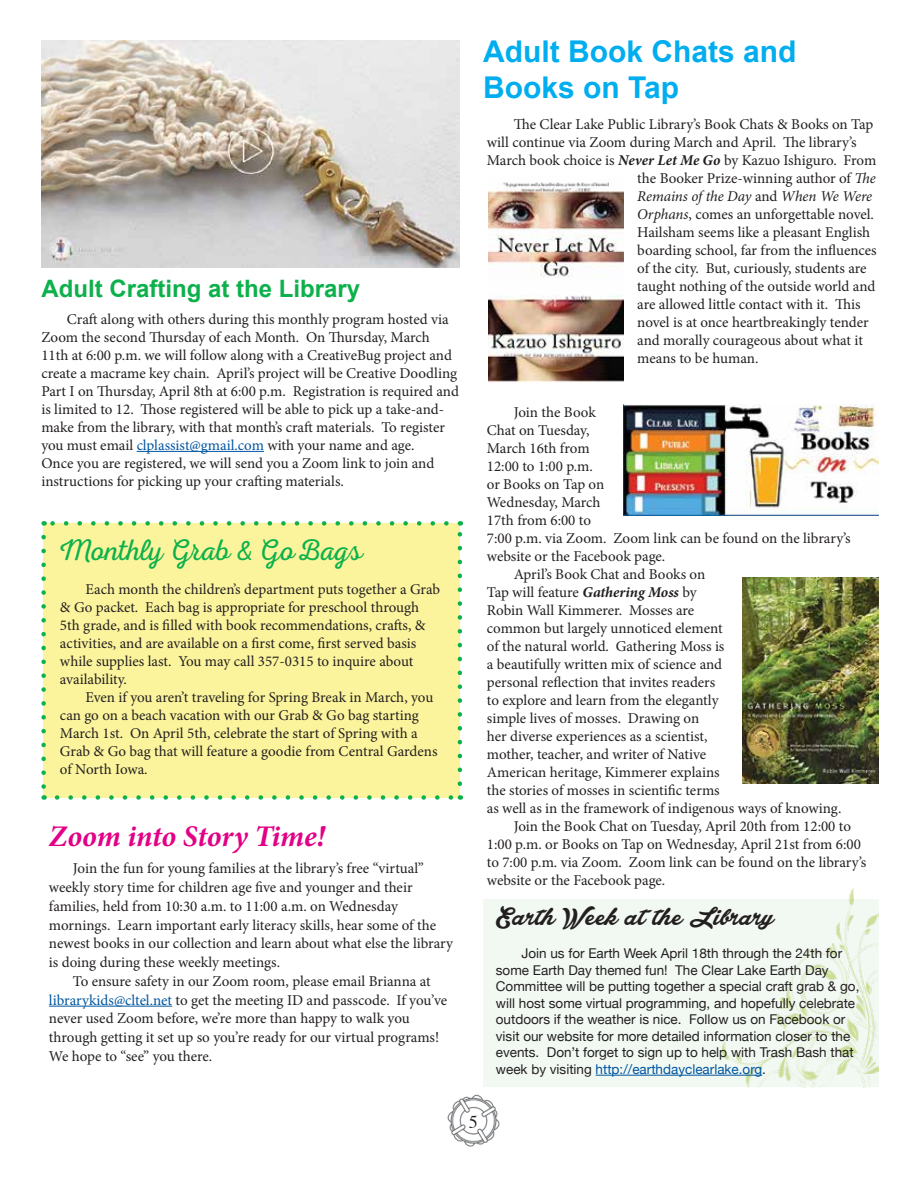
<style>
.page{position:relative;width:918px;height:1188px;background:#fff}
.page>*{position:absolute;margin:0;border:0;box-sizing:border-box;transform-origin:0 0}
.t1{font:700 30px/36px "Arial";color:#00aeef}
.t2{font:30px "Nexa Rust Script L 00";letter-spacing:-.005em;color:#0db14b}
.t3{font:italic 700 30px "Minion Pro";letter-spacing:-.005em;color:#e20086}
.t4{font:27px "Lakesight Personal Use Only";color:#231f20}
.t5{font:700 24px "Arial";color:#0db14b}
.t6{font:18px "Times";color:#231f20}
.t7{font:15px/18px "Minion Pro";letter-spacing:-.005em;color:#231f20}
.t8{font:italic 15px "Minion Pro";letter-spacing:-.01em;color:#231f20}
.t9{font:13.5px/16.5px "Helvetica Neue";color:#231f20}
.s1{color:#0055a1}
.s2{font-weight:700;font-style:italic}
.s3{font-style:italic}
.s4{font-style:normal}
</style>
<div class="page">
<div style="left:44px;top:523px;width:416px;height:274px;background:#fbf49c"></div>
<svg style="left:57px;top:795px;width:396px;height:5px"></svg>
<svg style="left:41px;top:537px;width:5px;height:263px"></svg>
<svg style="left:458px;top:521px;width:4px;height:263px"></svg>
<svg style="left:44px;top:521px;width:402px;height:5px"></svg>
<img style="left:447px;top:1094px;width:53px;height:53px">
<img style="left:743px;top:577px;width:135px;height:207px">
<img style="left:488px;top:182px;width:136px;height:201px">
<img style="left:624px;top:405px;width:254px;height:110px">
<img style="left:41px;top:40px;width:419px;height:227px">
<hr style="left:137px;top:451px;width:127px;height:1px;background:#0055a1">
<hr style="left:49px;top:1006px;width:123px;height:1px;background:#0055a1">
<div style="left:483px;top:899px;width:395px;height:188px;background:#f2f9f3"></div>
<img style="left:723px;top:888px;width:155px;height:199px">
<hr style="left:596px;top:1075px;width:166px;height:1px;background:#0055a1">
<h3 class="t5" style="left:41px;top:272px;width:320px">Adult Crafting at the Library</h3>
<p class="t7" style="left:41px;top:310px;width:419px;text-indent:26px">Craft along with others during this monthly program hosted via Zoom the second Thursday of each Month. On Thursday, March 11th at 6:00 p.m. we will follow along with a CreativeBug project and create a macrame key chain. April’s project will be Creative Doodling Part I on Thursday, April 8th at 6:00 p.m. Registration is required and is limited to 12. Those registered will be able to pick up a take-and&shy;make from the library, with that month’s craft materials. To register you must email <span class="s1">clplassist@gmail.com</span> with your name and age.<br>Once you are registered, we will send you a Zoom link to join and instructions for picking up your crafting materials.</p>
<h1 class="t2" style="left:60px;top:534px;width:304px">Monthly Grab &amp; Go Bags</h1>
<p class="t7" style="left:60px;top:580px;width:382px;text-indent:26px">Each month the children’s department puts together a Grab &amp; Go packet. Each bag is appropriate for preschool through 5th grade, and is filled with book recommendations, crafts, &amp; activities, and are available on a first come, first served basis while supplies last. You may call 357-0315 to inquire about availability.</p>
<p class="t7" style="left:60px;top:688px;width:379px;text-indent:26px">Even if you aren’t traveling for Spring Break in March, you can go on a beach vacation with our Grab &amp; Go bag starting March 1st. On April 5th, celebrate the start of Spring with a Grab &amp; Go bag that will feature a goodie from Central Gardens of North Iowa.</p>
<h1 class="t3" style="left:49px;top:815px;width:278px">Zoom into Story Time!</h1>
<p class="t7" style="left:49px;top:859px;width:406px;line-height:18.8px;text-indent:24px">Join the fun for young families at the library’s free “virtual” weekly story time for children age five and younger and their families, held from 10:30 a.m. to 11:00 a.m. on Wednesday mornings. Learn important early literacy skills, hear some of the newest books in our collection and learn about what else the library is doing during these weekly meetings.</p>
<p class="t7" style="left:49px;top:972px;width:400px;line-height:18.8px;text-indent:24px">To ensure safety in our Zoom room, please email Brianna at <span class="s1">librarykids@cltel.net</span> to get the meeting ID and passcode. If you’ve never used Zoom before, we’re more than happy to walk you through getting it set up so you’re ready for our virtual programs!<br>We hope to “see” you there.</p>
<h1 class="t1" style="left:483px;top:35px;width:315px">Adult Book Chats and<br>Books on Tap</h1>
<p class="t7" style="left:514px;top:115px;width:361px">The Clear Lake Public Library’s Book Chats &amp; Books on Tap</p>
<p class="t7" style="left:487px;top:133px;width:371px">will continue via Zoom during March and April. The library’s</p>
<p class="t7" style="left:487px;top:151px;width:391px">March book choice is <span class="s2">Never Let Me Go</span> by Kazuo Ishiguro. From</p>
<p class="t7" style="left:637px;top:169px;width:240px">the Booker Prize-winning author of <span class="s3">The</span></p>
<p class="t8" style="left:637px;top:186px;width:237px">Remains of the Day <span class="s4">and</span> When We Were</p>
<p class="t7" style="left:637px;top:205px;width:238px"><span class="s3">Orphans</span>, comes an unforgettable novel.</p>
<p class="t7" style="left:637px;top:223px;width:234px">Hailsham seems like a pleasant English</p>
<p class="t7" style="left:637px;top:241px;width:241px">boarding school, far from the influences</p>
<p class="t7" style="left:637px;top:259px;width:231px">of the city. But, curiously, students are</p>
<p class="t7" style="left:637px;top:277px;width:240px">taught nothing of the outside world and</p>
<p class="t7" style="left:637px;top:295px;width:225px">are allowed little contact with it. This</p>
<p class="t7" style="left:637px;top:313px;width:233px">novel is at once heartbreakingly tender</p>
<p class="t7" style="left:637px;top:331px;width:227px">and morally courageous about what it</p>
<p class="t7" style="left:637px;top:349px;width:123px">means to be human.</p>
<p class="t7" style="left:514px;top:403px;width:84px">Join the Book</p>
<p class="t7" style="left:487px;top:421px;width:104px">Chat on Tuesday,</p>
<p class="t7" style="left:487px;top:439px;width:104px">March 16th from</p>
<p class="t7" style="left:487px;top:457px;width:108px">12:00 to 1:00 p.m.</p>
<p class="t7" style="left:487px;top:475px;width:119px">or Books on Tap on</p>
<p class="t7" style="left:487px;top:493px;width:115px">Wednesday, March</p>
<p class="t7" style="left:487px;top:511px;width:106px">17th from 6:00 to</p>
<p class="t7" style="left:487px;top:529px;width:365px">7:00 p.m. via Zoom. Zoom link can be found on the library’s</p>
<p class="t7" style="left:487px;top:547px;width:180px">website or the Facebook page.</p>
<p class="t7" style="left:514px;top:565px;width:193px">April’s Book Chat and Books on</p>
<p class="t7" style="left:487px;top:583px;width:211px">Tap will feature <span class="s2">Gathering Moss</span> by</p>
<p class="t7" style="left:487px;top:601px;width:209px">Robin Wall Kimmerer. Mosses are</p>
<p class="t7" style="left:487px;top:619px;width:237px">common but largely unnoticed element</p>
<p class="t7" style="left:487px;top:637px;width:239px">of the natural world. Gathering Moss is</p>
<p class="t7" style="left:487px;top:655px;width:237px">a beautifully written mix of science and</p>
<p class="t7" style="left:487px;top:673px;width:230px">personal reflection that invites readers</p>
<p class="t7" style="left:487px;top:691px;width:233px">to explore and learn from the elegantly</p>
<p class="t7" style="left:487px;top:709px;width:214px">simple lives of mosses. Drawing on</p>
<p class="t7" style="left:487px;top:727px;width:222px">her diverse experiences as a scientist,</p>
<p class="t7" style="left:487px;top:745px;width:221px">mother, teacher, and writer of Native</p>
<p class="t7" style="left:487px;top:763px;width:234px">American heritage, Kimmerer explains</p>
<p class="t7" style="left:487px;top:781px;width:234px">the stories of mosses in scientific terms</p>
<p class="t7" style="left:487px;top:799px;width:356px">as well as in the framework of indigenous ways of knowing.</p>
<p class="t7" style="left:514px;top:817px;width:339px">Join the Book Chat on Tuesday, April 20th from 12:00 to</p>
<p class="t7" style="left:487px;top:835px;width:376px">1:00 p.m. or Books on Tap on Wednesday, April 21st from 6:00</p>
<p class="t7" style="left:487px;top:853px;width:381px">to 7:00 p.m. via Zoom. Zoom link can be found on the library’s</p>
<p class="t7" style="left:487px;top:871px;width:180px">website or the Facebook page.</p>
<h2 class="t4" style="left:496px;top:899px;width:280px">Earth Week at the Library</h2>
<p class="t9" style="left:496px;top:946px;width:365px;text-indent:26px">Join us for Earth Week April 18th through the 24th for some Earth Day themed fun! The Clear Lake Earth Day Committee will be putting together a special craft grab &amp; go, will host some virtual programming, and hopefully celebrate outdoors if the weather is nice. Follow us on Facebook or visit our website for more detailed information closer to the events. Don’t forget to sign up to help with Trash Bash that week by visiting <span class="s1">http://earthdayclearlake.org</span>.</p>
<p class="t6" style="left:469px;top:1105px;width:10px">5</p>
</div>
